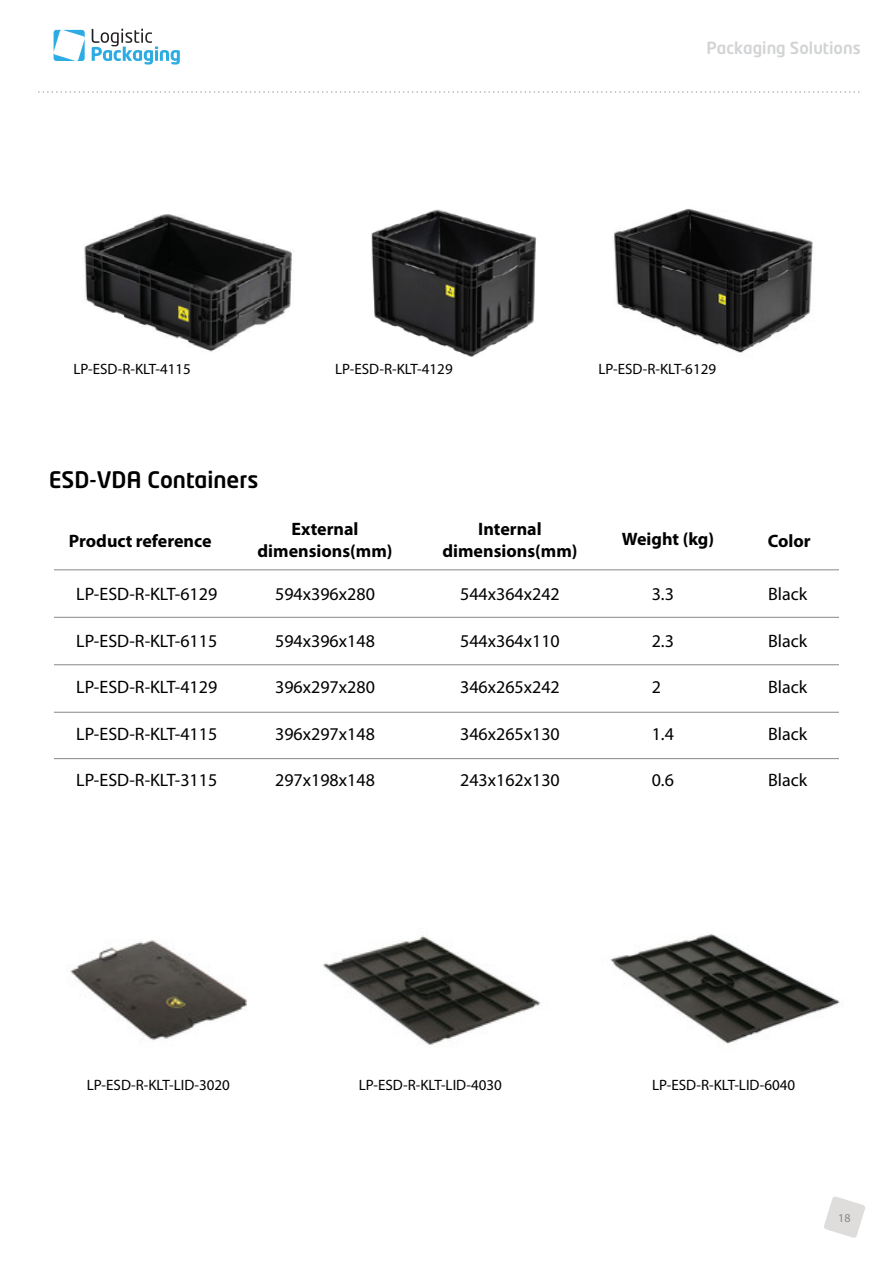
<style>
.page{position:relative;width:893px;height:1263px;background:#fff}
.page>*{position:absolute;margin:0;border:0;box-sizing:border-box;transform-origin:0 0}
.t1{font:500 22.5px "Neo Tech";color:#000}
.t2{font:18px "Myriad Pro";color:#000}
.t3{font:700 18px/21.6px "Myriad Pro";color:#000;text-align:center}
.t4{font:500 16.5px "Neo Tech";color:#d1d3d4}
.t5{font:15px "Myriad Pro";color:#000}
.t6{font:12px "Myriad Pro";color:#878787}
</style>
<div class="page">
<img style="left:614px;top:209px;width:199px;height:144px">
<img style="left:371px;top:209px;width:166px;height:148px">
<img style="left:84px;top:214px;width:208px;height:138px">
<svg style="left:92px;top:29px;width:88px;height:36px"></svg>
<svg style="left:54px;top:30px;width:31px;height:31px"></svg>
<svg style="left:39px;top:91px;width:821px;height:2px"></svg>
<hr style="left:54px;top:569px;width:785px;height:1px;background:#878787">
<hr style="left:54px;top:617px;width:785px;height:1px;background:#878787">
<hr style="left:54px;top:758px;width:785px;height:1px;background:#878787">
<hr style="left:54px;top:664px;width:785px;height:1px;background:#878787">
<hr style="left:54px;top:712px;width:785px;height:1px;background:#878787">
<img style="left:70px;top:940px;width:177px;height:100px">
<img style="left:323px;top:935px;width:218px;height:110px">
<img style="left:610px;top:934px;width:230px;height:110px">
<svg style="left:824px;top:1196px;width:41px;height:42px"></svg>
<p class="t4" style="left:707px;top:41px;width:156px">Packaging Solutions</p>
<p class="t5" style="left:73px;top:363px;width:119px">LP-ESD-R-KLT-4115</p>
<p class="t5" style="left:335px;top:363px;width:119px">LP-ESD-R-KLT-4129</p>
<p class="t5" style="left:598px;top:363px;width:119px">LP-ESD-R-KLT-6129</p>
<p class="t1" style="left:49px;top:471px;width:211px">ESD-VDA Containers</p>
<p class="t3" style="left:69px;top:531px;width:144px">Product reference</p>
<p class="t2" style="left:76px;top:587px;width:143px">LP-ESD-R-KLT-6129</p>
<p class="t2" style="left:76px;top:634px;width:143px">LP-ESD-R-KLT-6115</p>
<p class="t2" style="left:76px;top:680px;width:143px">LP-ESD-R-KLT-4129</p>
<p class="t2" style="left:76px;top:727px;width:143px">LP-ESD-R-KLT-4115</p>
<p class="t2" style="left:76px;top:773px;width:143px">LP-ESD-R-KLT-3115</p>
<p class="t3" style="left:258px;top:520px;width:136px">External dimensions(mm)</p>
<p class="t3" style="left:442px;top:520px;width:136px">Internal dimensions(mm)</p>
<p class="t3" style="left:622px;top:530px;width:94px">Weight (kg)</p>
<p class="t3" style="left:768px;top:531px;width:44px">Color</p>
<p class="t2" style="left:275px;top:587px;width:101px">594x396x280</p>
<p class="t2" style="left:275px;top:634px;width:101px">594x396x148</p>
<p class="t2" style="left:275px;top:680px;width:101px">396x297x280</p>
<p class="t2" style="left:275px;top:727px;width:101px">396x297x148</p>
<p class="t2" style="left:275px;top:773px;width:101px">297x198x148</p>
<p class="t2" style="left:460px;top:587px;width:101px">544x364x242</p>
<p class="t2" style="left:460px;top:634px;width:101px">544x364x110</p>
<p class="t2" style="left:460px;top:680px;width:101px">346x265x242</p>
<p class="t2" style="left:460px;top:727px;width:101px">346x265x130</p>
<p class="t2" style="left:460px;top:773px;width:101px">243x162x130</p>
<p class="t2" style="left:652px;top:587px;width:24px">3.3</p>
<p class="t2" style="left:652px;top:634px;width:24px">2.3</p>
<p class="t2" style="left:652px;top:680px;width:11px">2</p>
<p class="t2" style="left:652px;top:727px;width:24px">1.4</p>
<p class="t2" style="left:652px;top:773px;width:24px">0.6</p>
<p class="t2" style="left:768px;top:587px;width:41px">Black</p>
<p class="t2" style="left:768px;top:634px;width:41px">Black</p>
<p class="t2" style="left:768px;top:680px;width:41px">Black</p>
<p class="t2" style="left:768px;top:727px;width:41px">Black</p>
<p class="t2" style="left:768px;top:773px;width:41px">Black</p>
<p class="t5" style="left:87px;top:1079px;width:145px">LP-ESD-R-KLT-LID-3020</p>
<p class="t5" style="left:359px;top:1079px;width:145px">LP-ESD-R-KLT-LID-4030</p>
<p class="t5" style="left:652px;top:1079px;width:145px">LP-ESD-R-KLT-LID-6040</p>
<p class="t6" style="left:838px;top:1213px;width:14px">18</p>
</div>
